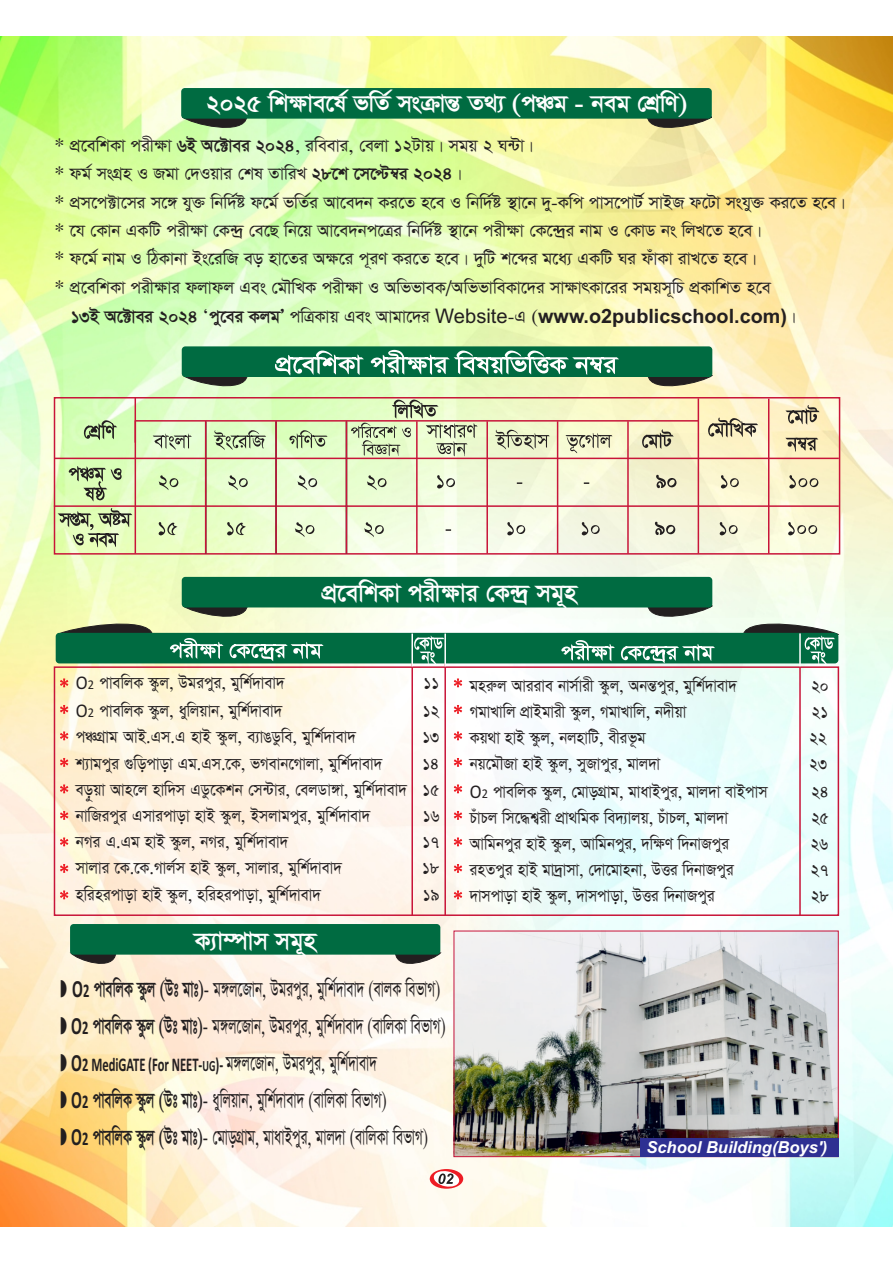
<style>
.page{position:relative;width:893px;height:1263px;background:#fff}
.page>*{position:absolute;margin:0;border:0;box-sizing:border-box;transform-origin:0 0}
.t1{font:28.5px "Sutonny MJ Bold";color:#fff}
.t2{font:27.45px "Sutonny MJ Bold";color:#fff}
.t3{font:24.75px/37.2px "Sutonny MJ";color:#231f20;scale:.65 1}
.t4{font:20.1px/28.5px "Sutonny MJ";color:#231f20}
.t5{font:700 19.8px "Arial";color:#231f20}
.t6{font:19.5px/26.2px "Sutonny MJ";color:#231f20;text-align:justify;scale:.93 1}
.t7{font:19.5px "Sutonny MJ";color:#231f20;scale:.92 1}
.t8{font:italic 700 16.5px "Arial";color:#fff}
.s1{font-family:"Sutonny MJ Bold"}
.s2{font-family:"Sutonny MJ Bold";font-weight:400;font-size:20.1px}
.s3{font-family:"Sutonny MJ";font-weight:400;font-size:20.1px}
.s4{font-weight:400;font-size:20.1px}
.s5{font-family:"Calibri"}
.s6{font-family:"Calibri";font-size:13.5px}
.s7{font-family:"Monotype Sorts";font-size:23.25px}
.s8{font-family:"Calibri";font-weight:700}
.s9{font-family:"Calibri";font-weight:700;font-size:19.5px}
.s10{font-family:"Calibri";font-weight:700;font-size:15.6px}
</style>
<div class="page">
<img style="left:0;top:36px;width:893px;height:1191px">
<div style="left:54px;top:397px;width:786px;height:158px;border:2px solid #c81539"></div>
<hr style="left:54px;top:458px;width:785px;height:1px;background:#c81539">
<hr style="left:54px;top:505px;width:785px;height:2px;background:#c81539">
<hr style="left:135px;top:421px;width:1px;height:132px;background:#c81539">
<hr style="left:416px;top:421px;width:2px;height:132px;background:#c81539">
<hr style="left:275px;top:421px;width:2px;height:132px;background:#c81539">
<hr style="left:346px;top:421px;width:1px;height:132px;background:#c81539">
<hr style="left:205px;top:421px;width:1px;height:132px;background:#c81539">
<hr style="left:486px;top:421px;width:2px;height:132px;background:#c81539">
<hr style="left:557px;top:421px;width:1px;height:132px;background:#c81539">
<hr style="left:627px;top:421px;width:2px;height:132px;background:#c81539">
<hr style="left:698px;top:398px;width:1px;height:155px;background:#c81539">
<hr style="left:768px;top:399px;width:1px;height:154px;background:#c81539">
<hr style="left:135px;top:420px;width:563px;height:2px;background:#c81539">
<svg style="left:708px;top:417px;width:50px;height:20px"></svg>
<svg style="left:159px;top:475px;width:659px;height:15px;background:#e1e6c4"></svg>
<svg style="left:785px;top:405px;width:35px;height:47px;background:#c8bd9a"></svg>
<svg style="left:153px;top:430px;width:175px;height:20px;background:#bfd2a9"></svg>
<svg style="left:495px;top:429px;width:179px;height:24px;background:#d1d0af"></svg>
<hr style="left:135px;top:397px;width:1px;height:46px;background:#c81539">
<svg style="left:351px;top:400px;width:127px;height:56px;background:#cad4ae"></svg>
<svg style="left:58px;top:508px;width:74px;height:39px;background:#b6c897"></svg>
<svg style="left:84px;top:420px;width:33px;height:20px"></svg>
<svg style="left:69px;top:466px;width:53px;height:35px;background:#afc993"></svg>
<svg style="left:159px;top:522px;width:658px;height:15px;background:#e2e5cb"></svg>
<div style="left:54px;top:666px;width:785px;height:250px;border:2px solid #c81539"></div>
<hr style="left:411px;top:633px;width:2px;height:282px;background:#c81539">
<hr style="left:444px;top:633px;width:2px;height:282px;background:#c81539">
<hr style="left:799px;top:667px;width:2px;height:248px;background:#c81539">
<svg style="left:454px;top:678px;width:8px;height:221px"></svg>
<svg style="left:60px;top:678px;width:8px;height:221px;background:#fac7b0"></svg>
<img style="left:456px;top:932px;width:381px;height:223px">
<div style="left:454px;top:930px;width:385px;height:227px;border:1px solid #c81539"></div>
<div style="left:640px;top:1138px;width:198px;height:19px;background:#2e3092"></div>
<div style="left:430px;top:1169px;width:33px;height:20px;background:#ed1c24;border-radius:50%"></div>
<svg style="left:433px;top:1170px;width:27px;height:17px"></svg>
<svg style="left:181px;top:117px;width:67px;height:20px"></svg>
<svg style="left:646px;top:116px;width:67px;height:21px"></svg>
<div style="left:181px;top:88px;width:531px;height:31px;background:#006b41;border-radius:4px"></div>
<svg style="left:182px;top:375px;width:66px;height:20px"></svg>
<svg style="left:647px;top:374px;width:66px;height:21px"></svg>
<div style="left:182px;top:346px;width:530px;height:31px;background:#006b41;border-radius:4px"></div>
<svg style="left:182px;top:605px;width:66px;height:20px"></svg>
<svg style="left:647px;top:605px;width:66px;height:20px"></svg>
<div style="left:182px;top:577px;width:530px;height:30px;background:#006b41;border-radius:4px"></div>
<svg style="left:57px;top:615px;width:97px;height:19px;background:#abaf84"></svg>
<div style="left:56px;top:633px;width:782px;height:30px;background:#006b41;border-radius:4px"></div>
<svg style="left:70px;top:953px;width:47px;height:20px"></svg>
<svg style="left:394px;top:952px;width:47px;height:21px"></svg>
<div style="left:70px;top:924px;width:370px;height:31px;background:#006b41;border-radius:4px"></div>
<svg style="left:275px;top:350px;width:344px;height:25px"></svg>
<svg style="left:742px;top:615px;width:97px;height:50px"></svg>
<svg style="left:561px;top:640px;width:154px;height:23px"></svg>
<svg style="left:170px;top:638px;width:154px;height:23px"></svg>
<svg style="left:414px;top:635px;width:30px;height:30px"></svg>
<hr style="left:411px;top:633px;width:2px;height:33px;background:#fff">
<hr style="left:444px;top:633px;width:2px;height:33px;background:#fff">
<hr style="left:799px;top:633px;width:2px;height:33px;background:#fff">
<h2 class="t2" style="left:206px;top:90px;width:483px">2025 WKŸVE‡L© FWZ© MSΜVŠÍZ_¨ (CÂG - BEG †KÖWY)</h2>
<p class="t4" style="left:54px;top:131px;width:792px">* CÖ‡EWKKV CIXŸV <span class="s1">6B A‡±VEI 2024</span>, IWEEVI, †EJV 12UVQ| MGQ 2 N›UV|<br>* DG© MSMÖN I RGV †`IQVI †KL ZVWIL <span class="s1">28‡K ‡M‡Þ¤^I 2024</span>|<br>* CÖM‡C±V‡MI M‡½ HY³ WBW`©Ó D‡G© FWZ©I AV‡E`B KI‡Z N‡E I WBW`©Ó ¯’V‡B `Y-KWC CVM‡CVU© MVBR D‡UV MSHY³ KI‡Z N‡E| * ‡H †KVB GKWU CIXŸV †K›`ª†E‡Q WB‡Q AV‡E`BC‡ÎI WBW`©Ó ¯’V‡B CIXŸV †K‡›`ªI BVG I †KVW BS WJL‡Z N‡E|<br>* D‡G© BVG I WVKVBV BS‡IWR EO NV‡ZI AŸ‡I C~IY KI‡Z N‡E| `YWU K‡ÃI G‡A¨ GKWU NI DUVKV IVL‡Z N‡E|<br>* CÖ‡EWKKV CIXŸVI DJVDJ GES †GŠWLK CIXŸV I AWFFVEK/AWFFVWEKV‡`I MVŸVRKV‡II MGQM~WP CÖKVWKZ N‡E</p>
<p class="t5" style="left:71px;top:309px;width:727px"><span class="s2">13B A‡±VEI 2024</span> <span class="s3">Ô</span><span class="s2">CY‡EI KJGÕ</span> <span class="s3">CWÎKVQ GES AVGV‡`I</span> <span class="s4">Website</span><span class="s3">-G (</span>www.o2publicschool.com)<span class="s3">|</span></p>
<h1 class="t1" style="left:322px;top:579px;width:261px">CÖ‡EWKKV CIXŸVI †K›`ªMG~N</h1>
<p class="t6" style="left:76px;top:670px;width:226px"><span class="s5">O</span><span class="s6">2</span> CVEWJK ¯‹ZJ, DGICYI, GYWK©`VEV`</p>
<p class="t6" style="left:424px;top:670px;width:18px">11</p>
<p class="t6" style="left:76px;top:698px;width:223px"><span class="s5">O</span><span class="s6">2</span> CVEWJK ¯‹ZJ, AYWJQVB, GYWK©`VEV`</p>
<p class="t6" style="left:423px;top:698px;width:19px">12</p>
<p class="t6" style="left:76px;top:724px;width:302px">CÂMÖVG AVB.GM.G NVB ¯‹ZJ, E¨VOWZWE, GYWK©`VEV`</p>
<p class="t6" style="left:422px;top:724px;width:20px">13</p>
<p class="t6" style="left:76px;top:750px;width:331px">K¨VGCYI ¸WOCVOV GG.GM.‡K, FMEVB‡MVJV, GYWK©`VEV`</p>
<p class="t6" style="left:76px;top:750px;width:392px;text-indent:347px">14<br>EO–QV AVN‡J NVW`M GWZ‡KKB †M›UVI, †EJWV½V, GYWK©`VEV` 15<br>BVWRICYI GMVICVOV NVB ¯‹ZJ, BMJVGCYI, GYWK©`VEV`</p>
<p class="t6" style="left:423px;top:803px;width:19px">16</p>
<p class="t6" style="left:76px;top:829px;width:229px">BMI G.GG NVB ¯‹ZJ, BMI, GYWK©`VEV`</p>
<p class="t6" style="left:422px;top:829px;width:20px">17</p>
<p class="t6" style="left:76px;top:855px;width:287px">MVJVI ‡K.‡K.MVJ©M NVB ¯‹ZJ, MVJVI, GYWK©`VEV`</p>
<p class="t6" style="left:422px;top:855px;width:20px">18</p>
<p class="t6" style="left:76px;top:881px;width:265px">NWINICVOV NVB ¯‹ZJ, NWINICVOV, GYWK©`VEV`</p>
<p class="t6" style="left:423px;top:881px;width:19px">19</p>
<h1 class="t1" style="left:195px;top:927px;width:127px">K¨V¤ÚVM MG~N</h1>
<p class="t3" style="left:61px;top:970px;width:594px"><span class="s7">W</span> <span class="s8">O</span><span class="s9">2</span> <span class="s1">CVEWJK ¯‹ZJ (DT GVT)</span>- G½J‡RVB, DGICYI, GYWK©`VEV` (EVJK WEFVM)<br><span class="s7">W</span> <span class="s8">O</span><span class="s9">2</span> <span class="s1">CVEWJK ¯‹ZJ (DT GVT)</span>- G½J‡RVB, DGICYI, GYWK©`VEV` (EVWJKV WEFVM)<br><span class="s7">W</span> <span class="s8">O</span><span class="s9">2 MediGATE (For NEET-</span><span class="s10">UG</span><span class="s9">)-</span> G½J‡RVB, DGICYI, GYWK©`VEV`<br><span class="s7">W</span> <span class="s8">O</span><span class="s9">2</span> <span class="s1">CVEWJK ¯‹ZJ (DT GVT)</span>- AYWJQVB, GYWK©`VEV` (EVWJKV WEFVM)<br><span class="s7">W</span> <span class="s8">O</span><span class="s9">2</span> <span class="s1">CVEWJK ¯‹ZJ (DT GVT)</span>- †GVOMÖVG, GVAVBCYI, GVJ`V (EVWJKV WEFVM)</p>
<p class="t7" style="left:470px;top:677px;width:292px">GNIÆJ AVIIVE BVM©VIX ¯‹ZJ, ABŠÍCYI, GYWK©`VEV`</p>
<p class="t7" style="left:811px;top:677px;width:21px">20</p>
<p class="t7" style="left:470px;top:703px;width:237px">MGVLVWJ CÖVBGVIX ¯‹ZJ, MGVLVWJ, B`XQV</p>
<p class="t7" style="left:812px;top:703px;width:19px">21</p>
<p class="t7" style="left:470px;top:729px;width:195px">KQ_V NVB ¯‹ZJ, BJNVWU, EXIF‚G</p>
<p class="t7" style="left:809px;top:729px;width:20px">22</p>
<p class="t7" style="left:470px;top:754px;width:208px">BQ‡GŠRV NVB ¯‹ZJ, MYRVCYI, GVJ`V</p>
<p class="t7" style="left:809px;top:754px;width:21px">23</p>
<p class="t7" style="left:470px;top:782px;width:325px"><span class="s5">O</span><span class="s6">2</span> CVEWJK ¯‹ZJ, †GVOMÖVG, GVAVBCYI, GVJ`V EVBCVM</p>
<p class="t7" style="left:811px;top:782px;width:20px">24</p>
<p class="t7" style="left:470px;top:808px;width:282px">PUVPJ WM‡×K¦IX CÖV_WGK WE`¨VJQ, PUVPJ, GVJ`V</p>
<p class="t7" style="left:811px;top:808px;width:21px">25</p>
<p class="t7" style="left:470px;top:834px;width:285px">AVWGBCYI NVB ¯‹ZJ, AVWGBCYI, `WŸY W`BVRCYI</p>
<p class="t7" style="left:811px;top:834px;width:20px">26</p>
<p class="t7" style="left:470px;top:860px;width:290px">INZCYI NVB GV`ªVMV, †`V‡GVNBV, DËI W`BVRCYI</p>
<p class="t7" style="left:811px;top:860px;width:21px">27</p>
<p class="t7" style="left:470px;top:886px;width:270px">`VMCVOV NVB ¯‹ZJ, `VMCVOV, DËI W`BVRCYI</p>
<p class="t7" style="left:811px;top:886px;width:21px">28</p>
<p class="t8" style="left:646px;top:1141px;width:182px">School Building(Boys')</p>
</div>
